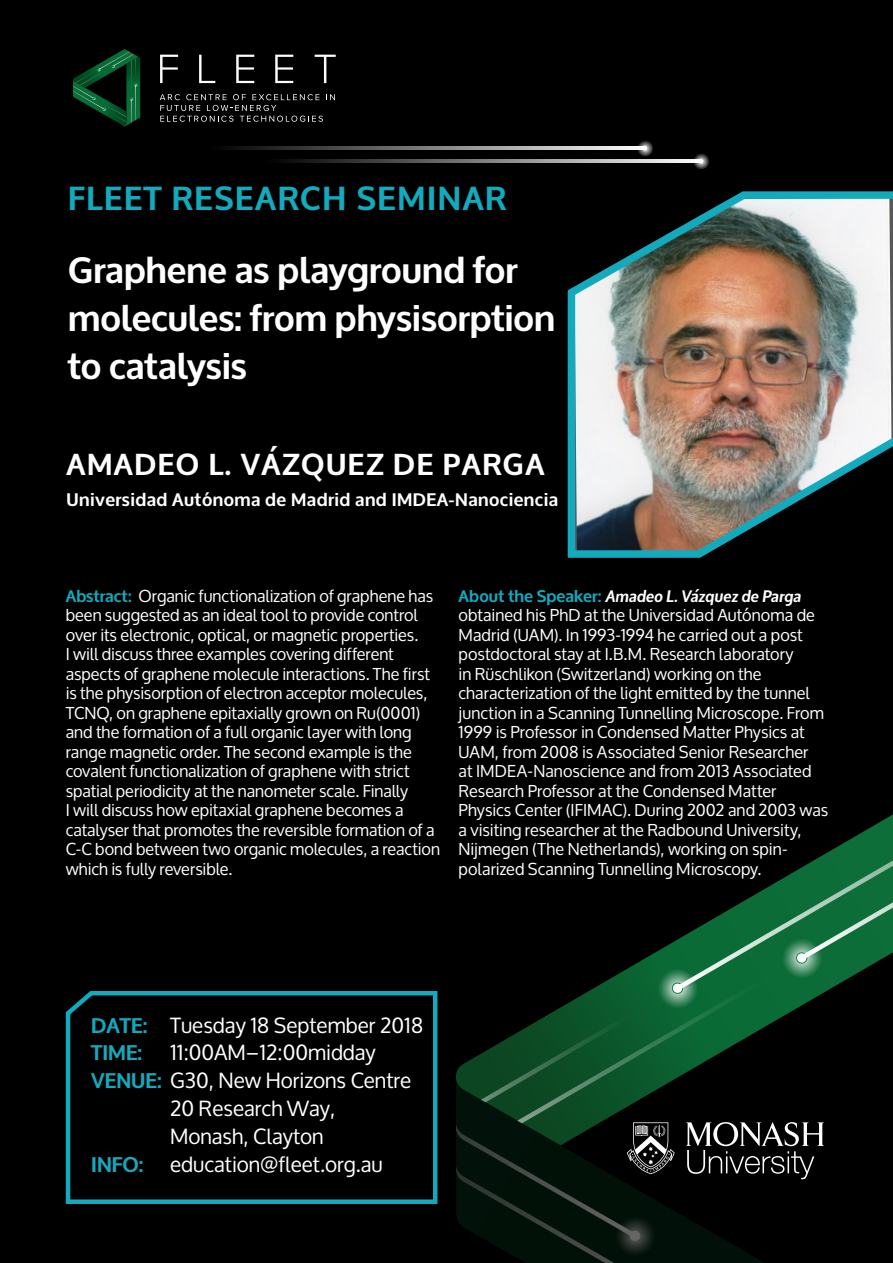
<style>
.page{position:relative;width:893px;height:1263px;background:#000}
.page>*{position:absolute;margin:0;border:0;box-sizing:border-box;transform-origin:0 0}
.Abstract_intro{font:700 36px/48px "Oxygen";color:#fff}
.t1{font:700 33px "Oxygen";letter-spacing:.05em;color:#13aabe}
.t2{font:700 30px "Oxygen";letter-spacing:.05em;color:#fff}
.t3{font:21px "Oxygen";color:#fff}
.t4{font:700 21px "Oxygen";color:#13aabe}
.t5{font:700 18px "Oxygen";letter-spacing:.025em;color:#fff}
.Abstract_intro-2{font:16.5px/19.5px "Oxygen";color:#fff}
.s1{font-weight:700;color:#13aabe}
.s2{font-weight:700;font-style:italic}
</style>
<div class="page">
<svg style="left:815px;top:814px;width:78px;height:46px"></svg>
<svg style="left:160px;top:55px;width:18px;height:28px"></svg>
<svg style="left:199px;top:55px;width:16px;height:28px"></svg>
<svg style="left:236px;top:55px;width:18px;height:28px"></svg>
<svg style="left:275px;top:55px;width:18px;height:28px"></svg>
<svg style="left:315px;top:55px;width:21px;height:28px"></svg>
<svg style="left:160px;top:94px;width:175px;height:28px"></svg>
<svg style="left:73px;top:49px;width:67px;height:77px"></svg>
<svg style="left:284px;top:160px;width:408px;height:2px"></svg>
<svg style="left:636px;top:141px;width:17px;height:15px"></svg>
<svg style="left:692px;top:153px;width:17px;height:16px"></svg>
<svg style="left:228px;top:147px;width:416px;height:2px"></svg>
<img style="left:567px;top:191px;width:326px;height:367px">
<svg style="left:65px;top:991px;width:373px;height:213px"></svg>
<svg style="left:456px;top:860px;width:437px;height:403px"></svg>
<p class="t1" style="left:68px;top:178px;width:440px">FLEET RESEARCH SEMINAR</p>
<p class="Abstract_intro" style="left:68px;top:248px;width:489px">Graphene as playground for molecules: from physisorption to catalysis</p>
<p class="t2" style="left:67px;top:445px;width:479px">AMADEO L. VÁZQUEZ DE PARGA</p>
<p class="t5" style="left:67px;top:488px;width:493px">Universidad Autónoma de Madrid and IMDEA-Nanociencia</p>
<p class="Abstract_intro-2" style="left:66px;top:586px;width:376px"><span class="s1">Abstract:</span> Organic functionalization of graphene has been suggested as an ideal tool to provide control over its electronic, optical, or magnetic properties.<br>I will discuss three examples covering different aspects of graphene molecule interactions. The first is the physisorption of electron acceptor molecules, TCNQ, on graphene epitaxially grown on Ru(0001) and the formation of a full organic layer with long range magnetic order. The second example is the covalent functionalization of graphene with strict spatial periodicity at the nanometer scale. Finally<br>I will discuss how epitaxial graphene becomes a catalyser that promotes the reversible formation of a C-C bond between two organic molecules, a reaction which is fully reversible.</p>
<p class="Abstract_intro-2" style="left:459px;top:586px;width:371px"><span class="s1">About the Speaker:</span> <span class="s2">Amadeo L. Vázquez de Parga </span>obtained his PhD at the Universidad Autónoma de Madrid (UAM). In 1993-1994 he carried out a post postdoctoral stay at I.B.M. Research laboratory<br>in Rüschlikon (Switzerland) working on the characterization of the light emitted by the tunnel junction in a Scanning Tunnelling Microscope. From 1999 is Professor in Condensed Matter Physics at UAM, from 2008 is Associated Senior Researcher<br>at IMDEA-Nanoscience and from 2013 Associated Research Professor at the Condensed Matter Physics Center (IFIMAC). During 2002 and 2003 was a visiting researcher at the Radbound University, Nijmegen (The Netherlands), working on spin&shy;polarized Scanning Tunnelling Microscopy.</p>
<p class="t4" style="left:91px;top:1012px;width:57px">DATE:</p>
<p class="t3" style="left:170px;top:1013px;width:255px">Tuesday 18 September 2018</p>
<p class="t4" style="left:91px;top:1040px;width:52px">TIME:</p>
<p class="t3" style="left:170px;top:1041px;width:207px">11:00AM–12:00midday</p>
<p class="t3" style="left:91px;top:1069px;width:321px"><span class="s1">VENUE:</span> G30, New Horizons Centre</p>
<p class="t3" style="left:170px;top:1097px;width:167px">20 Research Way,</p>
<p class="t3" style="left:170px;top:1124px;width:155px">Monash, Clayton</p>
<p class="t4" style="left:91px;top:1151px;width:54px">INFO:</p>
<p class="t3" style="left:170px;top:1152px;width:214px">education@fleet.org.au</p>
</div>
